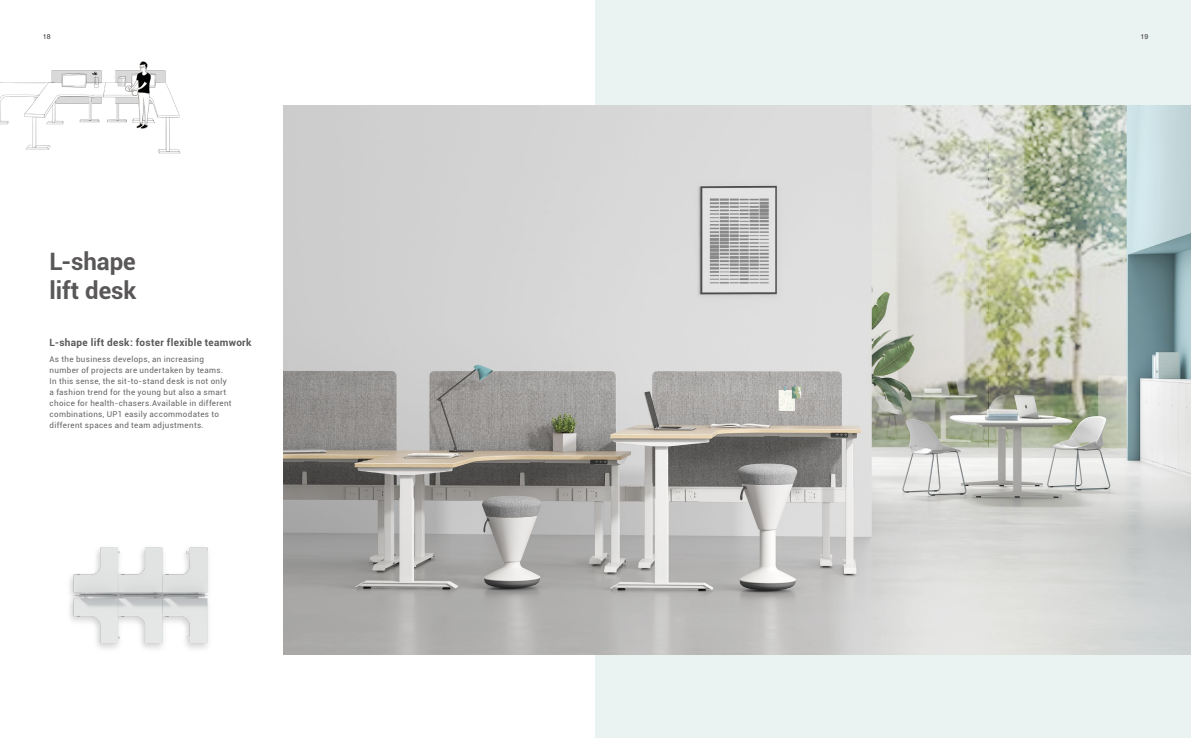
<style>
.page{position:relative;width:1191px;height:738px;background:#fff}
.page>*{position:absolute;margin:0;border:0;box-sizing:border-box;transform-origin:0 0}
.t1{font:700 24px/28.8px "Roboto";letter-spacing:-.005em;color:#595757}
.t2{font:700 10px "Roboto";letter-spacing:.035em;color:#595757}
.t3{font:8px/11px "Roboto";letter-spacing:.04em;color:#656464}
.t4{font:7px "Helvetica";color:#3e3a39}
</style>
<div class="page">
<div style="left:595px;top:0;width:596px;height:737px;background:#ebf3f2"></div>
<img style="left:283px;top:105px;width:908px;height:548px">
<img style="left:70px;top:547px;width:139px;height:102px">
<img style="left:0;top:61px;width:181px;height:93px">
<p class="t4" style="left:43px;top:32px;width:9px">18</p>
<p class="t4" style="left:1140px;top:32px;width:9px">19</p>
<h1 class="t1" style="left:50px;top:246px;width:88px">L-shape lift desk</h1>
<p class="t2" style="left:50px;top:335px;width:203px">L-shape lift desk: foster flexible teamwork</p>
<p class="t3" style="left:50px;top:352px;width:183px">As the business develops, an increasing number of projects are undertaken by teams.<br>In this sense, the sit-to-stand desk is not only a fashion trend for the young but also a smart choice for health-chasers.Available in different combinations, UP1 easily accommodates to different spaces and team adjustments.</p>
</div>
